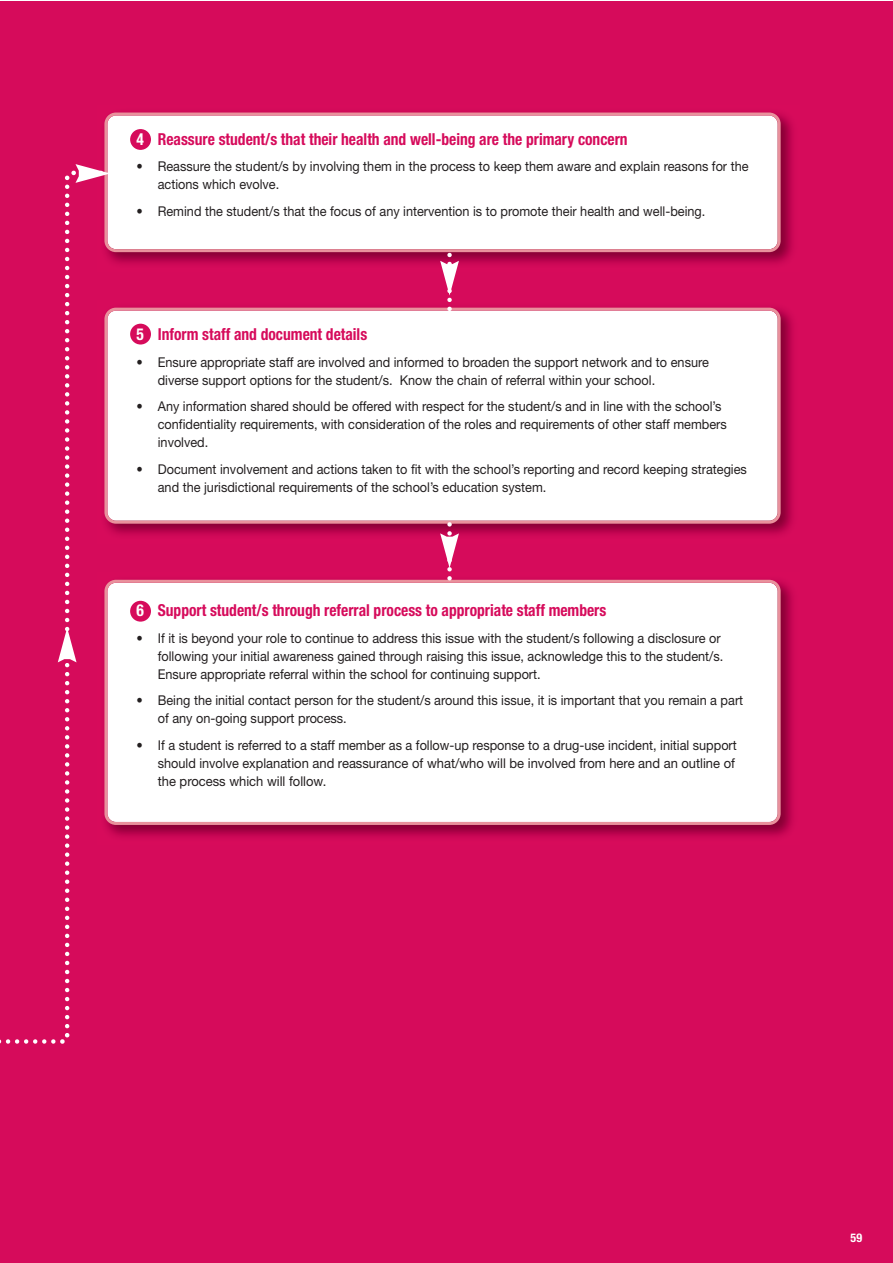
<style>
.page{position:relative;width:893px;height:1263px;background:#fff}
.page>*{position:absolute;margin:0;border:0;box-sizing:border-box;transform-origin:0 0}
.t1{font:700 condensed 16.5px "Helvetica Neue";color:#d60b5b;scale:.94 1}
.t2{font:13.5px/18px "Helvetica Neue";color:#231f20;scale:.94 1}
.t3{font:700 condensed 12px "Helvetica Neue";color:#fff}
.s1{color:#fff}
</style>
<div class="page">
<div style="left:0;top:2px;width:892px;height:1261px;background:#d60b5b"></div>
<img style="left:113px;top:112px;width:680px;height:152px">
<div style="left:104px;top:113px;width:677px;height:139px;background:#fff"></div>
<img style="left:402px;top:307px;width:391px;height:228px">
<div style="left:402px;top:308px;width:379px;height:216px;background:#fff"></div>
<img style="left:402px;top:579px;width:391px;height:258px">
<div style="left:402px;top:580px;width:379px;height:245px;background:#fff"></div>
<svg style="left:440px;top:190px;width:19px;height:597px;background:#f7dde7"></svg>
<div style="left:130px;top:129px;width:21px;height:21px;background:#d60b5b;border-radius:50%"></div>
<svg style="left:0;top:164px;width:402px;height:880px"></svg>
<p class="t1" style="left:137px;top:133px;width:524px"><span class="s1">4</span> Reassure student/s that their health and well-being are the primary concern</p>
<p class="t2" style="left:158px;top:159px;width:630px;text-indent:-21px">• Reassure the student/s by involving them in the process to keep them aware and explain reasons for the actions which evolve.</p>
<p class="t2" style="left:137px;top:204px;width:607px">• Remind the student/s that the focus of any intervention is to promote their health and well-being.</p>
<p class="t1" style="left:137px;top:328px;width:247px"><span class="s1">5</span> Inform staff and document details</p>
<p class="t2" style="left:158px;top:354px;width:588px;text-indent:-21px">• Ensure appropriate staff are involved and informed to broaden the support network and to ensure diverse support options for the student/s. Know the chain of referral within your school.</p>
<p class="t2" style="left:158px;top:399px;width:607px;text-indent:-21px">• Any information shared should be offered with respect for the student/s and in line with the school’s confidentiality requirements, with consideration of the roles and requirements of other staff members involved.</p>
<p class="t2" style="left:158px;top:461px;width:628px;text-indent:-21px">• Document involvement and actions taken to fit with the school’s reporting and record keeping strategies and the jurisdictional requirements of the school’s education system.</p>
<p class="t1" style="left:137px;top:604px;width:501px"><span class="s1">6</span> Support student/s through referral process to appropriate staff members</p>
<p class="t2" style="left:158px;top:630px;width:603px;text-indent:-21px">• If it is beyond your role to continue to address this issue with the student/s following a disclosure or following your initial awareness gained through raising this issue, acknowledge this to the student/s.<br>Ensure appropriate referral within the school for continuing support.</p>
<p class="t2" style="left:158px;top:693px;width:624px;text-indent:-21px">• Being the initial contact person for the student/s around this issue, it is important that you remain a part of any on-going support process.</p>
<p class="t2" style="left:158px;top:737px;width:617px;text-indent:-21px">• If a student is referred to a staff member as a follow-up response to a drug-use incident, initial support should involve explanation and reassurance of what/who will be involved from here and an outline of the process which will follow.</p>
<p class="t3" style="left:850px;top:1233px;width:13px">59</p>
</div>
